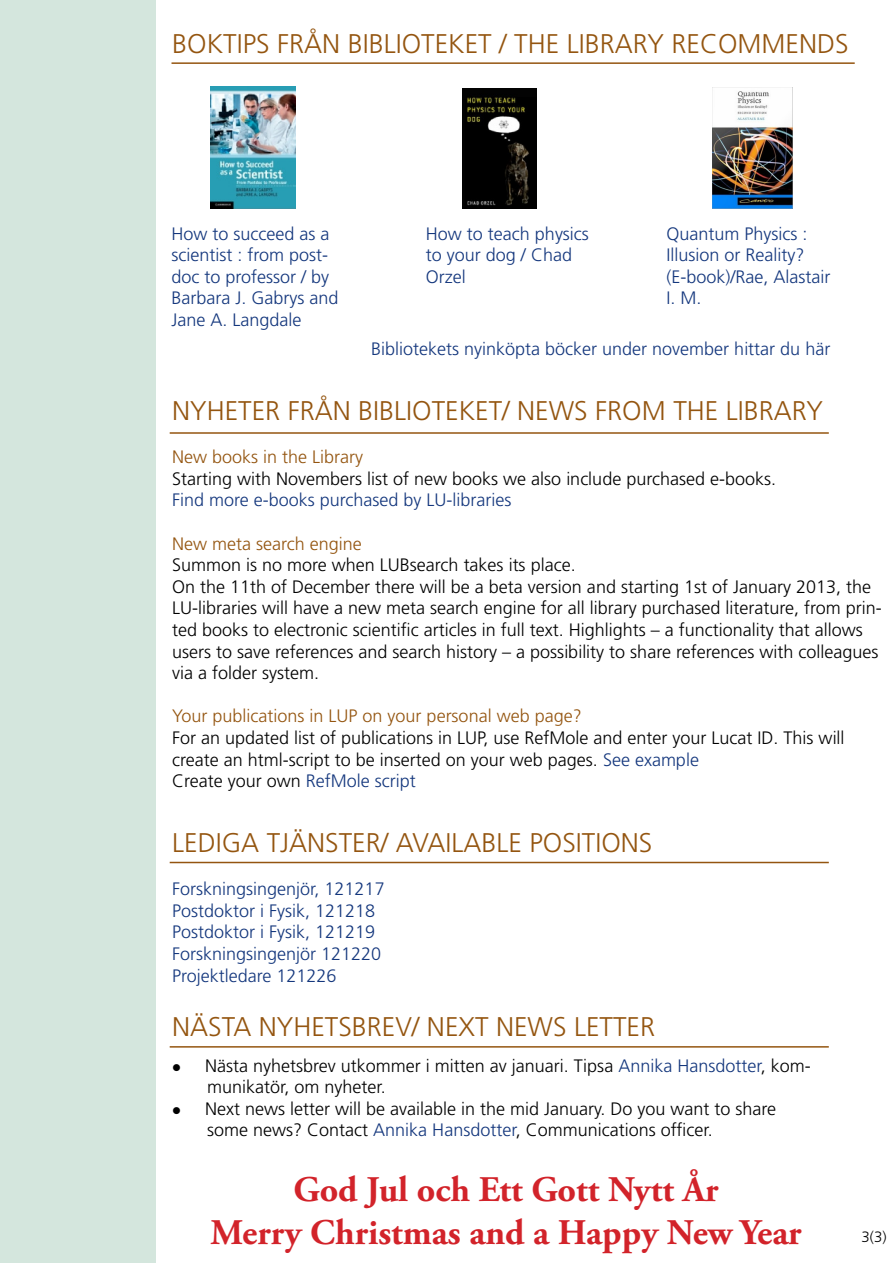
<style>
.page{position:relative;width:893px;height:1263px;background:#fff}
.page>*{position:absolute;margin:0;border:0;box-sizing:border-box;transform-origin:0 0}
.t1{font:700 36px/43.2px "Adobe Garamond Pro";color:#d2232a;text-align:center}
.t2{font:300 27px "Frutiger LT Std";color:#945510}
.t3{font:300 18px/21.6px "Frutiger LT Std";color:#000}
.t4{font:300 18px/21.6px "Frutiger LT Std";color:#14377d}
.t5{font:300 18px "Frutiger LT Std";color:#945510}
.t6{font:300 15px "Frutiger LT Std";color:#000}
.s1{color:#14377d}
</style>
<div class="page">
<div style="left:1px;top:0;width:155px;height:1263px;background:#d4e6dd"></div>
<hr style="left:171px;top:62px;width:684px;height:2px;background:#945510">
<hr style="left:170px;top:432px;width:659px;height:2px;background:#945510">
<hr style="left:170px;top:862px;width:659px;height:1px;background:#945510">
<hr style="left:170px;top:1046px;width:659px;height:1px;background:#945510">
<img style="left:211px;top:86px;width:84px;height:122px">
<img style="left:462px;top:88px;width:74px;height:120px">
<img style="left:713px;top:87px;width:79px;height:121px">
<h2 class="t2" style="left:172px;top:28px;width:678px">BOKTIPS FRÅN BIBLIOTEKET / THE LIBRARY RECOMMENDS</h2>
<p class="t4" style="left:171px;top:223px;width:169px">How to succeed as a scientist : from post&shy;doc to professor / by<br>Barbara J. Gabrys and<br>Jane A. Langdale</p>
<p class="t4" style="left:426px;top:223px;width:165px">How to teach physics to your dog / Chad<br>Orzel</p>
<p class="t4" style="left:666px;top:223px;width:166px">Quantum Physics :<br>Illusion or Reality? (E-book)/Rae, Alastair<br>I. M.</p>
<p class="t4" style="left:371px;top:338px;width:461px">Bibliotekets nyinköpta böcker under november hittar du här</p>
<h2 class="t2" style="left:172px;top:395px;width:652px">NYHETER FRÅN BIBLIOTEKET/ NEWS FROM THE LIBRARY</h2>
<p class="t5" style="left:172px;top:447px;width:193px">New books in the Library</p>
<p class="t3" style="left:172px;top:468px;width:605px">Starting with Novembers list of new books we also include purchased e-books.</p>
<p class="t4" style="left:172px;top:490px;width:341px">Find more e-books purchased by LU-libraries</p>
<p class="t5" style="left:172px;top:533px;width:191px">New meta search engine</p>
<p class="t3" style="left:172px;top:554px;width:711px">Summon is no more when LUBsearch takes its place.<br>On the 11th of December there will be a beta version and starting 1st of January 2013, the LU-libraries will have a new meta search engine for all library purchased literature, from prin&shy;ted books to electronic scientific articles in full text. Highlights – a functionality that allows users to save references and search history – a possibility to share references with colleagues via a folder system.</p>
<p class="t5" style="left:172px;top:706px;width:411px">Your publications in LUP on your personal web page?</p>
<p class="t3" style="left:172px;top:727px;width:674px">For an updated list of publications in LUP, use RefMole and enter your Lucat ID. This will create an html-script to be inserted on your web pages. <span class="s1">See example<br></span>Create your own <span class="s1">RefMole script</span></p>
<h2 class="t2" style="left:172px;top:827px;width:482px">LEDIGA TJÄNSTER/ AVAILABLE POSITIONS</h2>
<p class="t4" style="left:172px;top:878px;width:214px">Forskningsingenjör, 121217<br>Postdoktor i Fysik, 121218<br>Postdoktor i Fysik, 121219<br>Forskningsingenjör 121220<br>Projektledare 121226</p>
<h2 class="t2" style="left:172px;top:1011px;width:484px">NÄSTA NYHETSBREV/ NEXT NEWS LETTER</h2>
<p class="t3" style="left:207px;top:1055px;width:605px;text-indent:-35px">● Nästa nyhetsbrev utkommer i mitten av januari. Tipsa <span class="s1">Annika Hansdotter</span>, kom&shy;munikatör, om nyheter.</p>
<p class="t3" style="left:207px;top:1098px;width:571px;text-indent:-35px">● Next news letter will be available in the mid January. Do you want to share some news? Contact <span class="s1">Annika Hansdotter</span>, Communications officer.</p>
<h1 class="t1" style="left:210px;top:1169px;width:593px">God Jul och Ett Gott Nytt År<br>Merry Christmas and a Happy New Year</h1>
<p class="t6" style="left:862px;top:1228px;width:27px">3(3)</p>
</div>
